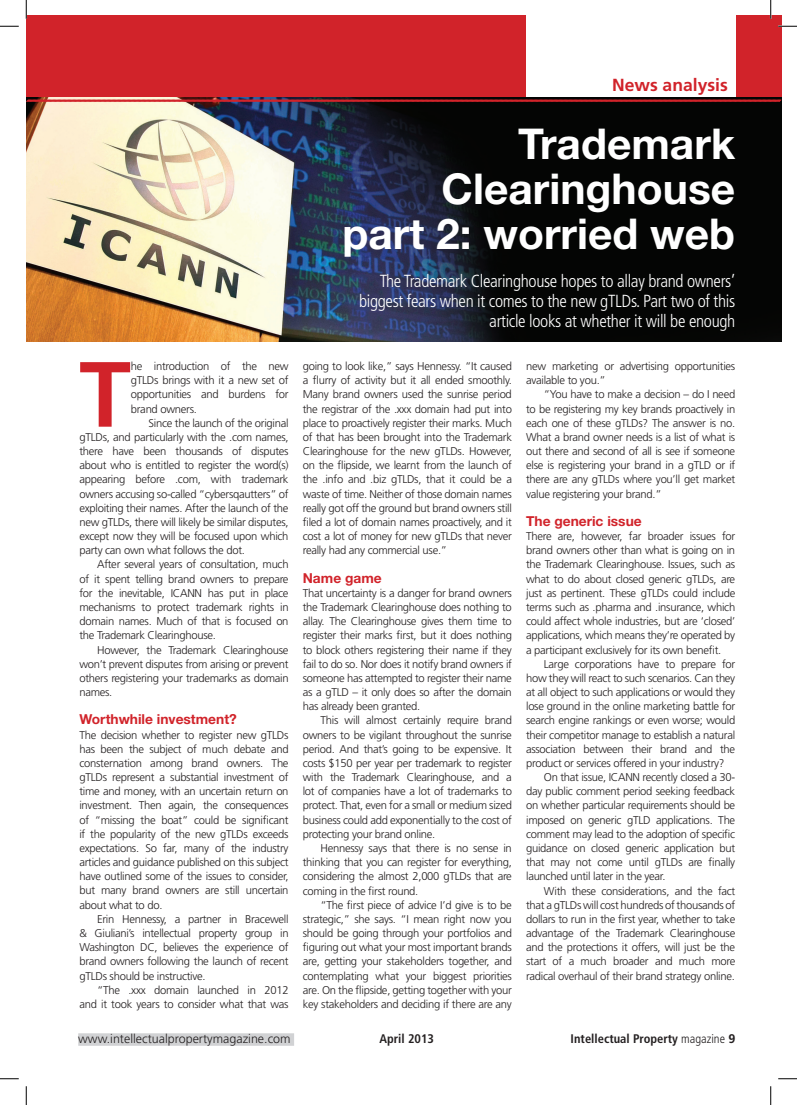
<style>
.page{position:relative;width:797px;height:1105px;background:#fff}
.page>*{position:absolute;margin:0;border:0;box-sizing:border-box;transform-origin:0 0}
.t1{font:700 92.5px "Frutiger LT Std";color:#d1232a}
.t2{font:700 42.5px/45px "Helvetica Neue LT Std";color:#fff;text-align:right}
.t3{font:300 condensed 17.5px/20px "Frutiger LT Std";letter-spacing:-.02em;color:#fff;text-align:right}
.t4{font:700 17.5px "Frutiger LT Std";color:#d1232a}
.t5{font:700 13.75px "Helvetica Neue LT Std";color:#d1232a}
.t6{font:700 condensed 12.5px "Frutiger LT Std";color:#231f20}
.t7{font:300 12.5px "Frutiger LT Std";color:#231f20}
.t8{font:300 11.25px/14.1px "Frutiger LT Std";letter-spacing:-.025em;color:#231f20;text-align:justify}
.s1{font-weight:300}
.s2{font-stretch:normal}
</style>
<div class="page">
<div style="left:26px;top:16px;width:755px;height:81px;background:#d1232a"></div>
<div style="left:526px;top:16px;width:209px;height:81px;background:#fff"></div>
<div style="left:78px;top:1033px;width:216px;height:13px;background:#d1d2d4"></div>
<img style="left:26px;top:97px;width:755px;height:245px">
<svg style="left:26px;top:99px;width:755px;height:3px"></svg>
<svg style="left:0;top:25px;width:19px;height:2px"></svg>
<svg style="left:778px;top:25px;width:19px;height:2px"></svg>
<svg style="left:0;top:1078px;width:19px;height:1px"></svg>
<svg style="left:778px;top:1078px;width:19px;height:1px"></svg>
<svg style="left:25px;top:0;width:2px;height:19px"></svg>
<svg style="left:25px;top:1086px;width:2px;height:19px"></svg>
<svg style="left:770px;top:0;width:1px;height:19px"></svg>
<svg style="left:770px;top:1086px;width:1px;height:19px"></svg>
<h3 class="t4" style="left:612px;top:74px;width:117px">News analysis</h3>
<h1 class="t1" style="left:79px;top:340px;width:53px">T</h1>
<p class="t8" style="left:131px;top:359px;width:159px">he introduction of the new gTLDs brings with it a new set of opportunities and burdens for brand owners.</p>
<p class="t8" style="left:79px;top:416px;width:211px;text-indent:69px">Since the launch of the original gTLDs, and particularly with the .com names, there have been thousands of disputes about who is entitled to register the word(s) appearing before .com, with trademark owners accusing so-called “cybersqautters” of exploiting their names. After the launch of the new gTLDs, there will likely be similar disputes, except now they will be focused upon which party can own what follows the dot.</p>
<p class="t8" style="left:79px;top:558px;width:211px;text-indent:18px">After several years of consultation, much of it spent telling brand owners to prepare for the inevitable, ICANN has put in place mechanisms to protect trademark rights in domain names. Much of that is focused on the Trademark Clearinghouse.</p>
<p class="t8" style="left:79px;top:643px;width:211px;text-indent:18px">However, the Trademark Clearinghouse won’t prevent disputes from arising or prevent others registering your trademarks as domain names.</p>
<p class="t5" style="left:79px;top:711px;width:159px">Worthwhile investment?</p>
<p class="t8" style="left:79px;top:728px;width:211px">The decision whether to register new gTLDs has been the subject of much debate and consternation among brand owners. The gTLDs represent a substantial investment of time and money, with an uncertain return on investment. Then again, the consequences of “missing the boat” could be significant if the popularity of the new gTLDs exceeds expectations. So far, many of the industry articles and guidance published on this subject have outlined some of the issues to consider, but many brand owners are still uncertain about what to do.</p>
<p class="t8" style="left:79px;top:912px;width:211px;text-indent:18px">Erin Hennessy, a partner in Bracewell &amp; Giuliani’s intellectual property group in Washington DC, believes the experience of brand owners following the launch of recent gTLDs should be instructive.</p>
<p class="t8" style="left:79px;top:983px;width:211px;text-align:right">“The .xxx domain launched in 2012 and it took years to consider what that was</p>
<h2 class="t2" style="left:342px;top:121px;width:394px">Trademark<br>Clearinghouse<br>part 2: worried web</h2>
<h3 class="t3" style="left:359px;top:272px;width:377px">The Trademark Clearinghouse hopes to allay brand owners’ biggest fears when it comes to the new gTLDs. Part two of this article looks at whether it will be enough</h3>
<p class="t8" style="left:303px;top:359px;width:211px">going to look like,” says Hennessy. “It caused a flurry of activity but it all ended smoothly.<br>Many brand owners used the sunrise period the registrar of the .xxx domain had put into place to proactively register their marks. Much of that has been brought into the Trademark Clearinghouse for the new gTLDs. However, on the flipside, we learnt from the launch of the .info and .biz gTLDs, that it could be a waste of time. Neither of those domain names really got off the ground but brand owners still filed a lot of domain names proactively, and it cost a lot of money for new gTLDs that never really had any commercial use.”</p>
<p class="t5" style="left:303px;top:569px;width:80px">Name game</p>
<p class="t8" style="left:303px;top:586px;width:211px">That uncertainty is a danger for brand owners the Trademark Clearinghouse does nothing to allay. The Clearinghouse gives them time to register their marks first, but it does nothing to block others registering their name if they fail to do so. Nor does it notify brand owners if someone has attempted to register their name as a gTLD – it only does so after the domain has already been granted.</p>
<p class="t8" style="left:303px;top:714px;width:211px;text-indent:18px">This will almost certainly require brand owners to be vigilant throughout the sunrise period. And that’s going to be expensive. It costs $150 per year per trademark to register with the Trademark Clearinghouse, and a lot of companies have a lot of trademarks to protect. That, even for a small or medium sized business could add exponentially to the cost of protecting your brand online.</p>
<p class="t8" style="left:303px;top:841px;width:211px;text-indent:18px">Hennessy says that there is no sense in thinking that you can register for everything, considering the almost 2,000 gTLDs that are coming in the first round.</p>
<p class="t8" style="left:303px;top:898px;width:211px;text-indent:18px">“The first piece of advice I’d give is to be strategic,” she says. “I mean right now you should be going through your portfolios and figuring out what your most important brands are, getting your stakeholders together, and contemplating what your biggest priorities are. On the flipside, getting together with your key stakeholders and deciding if there are any</p>
<p class="t8" style="left:526px;top:359px;width:211px">new marketing or advertising opportunities available to you.”</p>
<p class="t8" style="left:526px;top:388px;width:211px;text-indent:18px">“You have to make a decision – do I need to be registering my key brands proactively in each one of these gTLDs? The answer is no.<br>What a brand owner needs is a list of what is out there and second of all is see if someone else is registering your brand in a gTLD or if there are any gTLDs where you’ll get market value registering your brand.”</p>
<p class="t5" style="left:526px;top:512px;width:117px">The generic issue</p>
<p class="t8" style="left:526px;top:529px;width:211px">There are, however, far broader issues for brand owners other than what is going on in the Trademark Clearinghouse. Issues, such as what to do about closed generic gTLDs, are just as pertinent. These gTLDs could include terms such as .pharma and .insurance, which could affect whole industries, but are ‘closed’ applications, which means they’re operated by a participant exclusively for its own benefit.</p>
<p class="t8" style="left:544px;top:657px;width:193px">Large corporations have to prepare for</p>
<p class="t8" style="left:526px;top:671px;width:211px">how they will react to such scenarios. Can they</p>
<p class="t8" style="left:526px;top:685px;width:211px">at all object to such applications or would they</p>
<p class="t8" style="left:526px;top:699px;width:211px">lose ground in the online marketing battle for</p>
<p class="t8" style="left:526px;top:714px;width:211px">search engine rankings or even worse; would</p>
<p class="t8" style="left:526px;top:728px;width:211px">their competitor manage to establish a natural</p>
<p class="t8" style="left:526px;top:742px;width:211px">association between their brand and the</p>
<p class="t8" style="left:526px;top:756px;width:200px">product or services offered in your industry?</p>
<p class="t8" style="left:544px;top:770px;width:193px">On that issue, ICANN recently closed a 30-</p>
<p class="t8" style="left:526px;top:784px;width:211px">day public comment period seeking feedback</p>
<p class="t8" style="left:526px;top:799px;width:211px">on whether particular requirements should be</p>
<p class="t8" style="left:526px;top:813px;width:211px">imposed on generic gTLD applications. The</p>
<p class="t8" style="left:526px;top:827px;width:211px">comment may lead to the adoption of specific</p>
<p class="t8" style="left:526px;top:841px;width:211px">guidance on closed generic application but</p>
<p class="t8" style="left:526px;top:855px;width:211px">that may not come until gTLDs are finally</p>
<p class="t8" style="left:526px;top:869px;width:141px">launched until later in the year.</p>
<p class="t8" style="left:544px;top:884px;width:193px">With these considerations, and the fact</p>
<p class="t8" style="left:526px;top:898px;width:211px">that a gTLDs will cost hundreds of thousands of</p>
<p class="t8" style="left:526px;top:912px;width:211px">dollars to run in the first year, whether to take</p>
<p class="t8" style="left:526px;top:926px;width:211px">advantage of the Trademark Clearinghouse</p>
<p class="t8" style="left:526px;top:940px;width:211px">and the protections it offers, will just be the</p>
<p class="t8" style="left:526px;top:954px;width:211px">start of a much broader and much more</p>
<p class="t8" style="left:526px;top:969px;width:210px">radical overhaul of their brand strategy online.</p>
<p class="t7" style="left:78px;top:1032px;width:214px">www.intellectualpropertymagazine.com</p>
<p class="t6" style="left:379px;top:1031px;width:56px">April 2013</p>
<p class="t6" style="left:570px;top:1031px;width:166px">Intellectual Property <span class="s1">magazine</span> <span class="s2">9</span></p>
</div>
